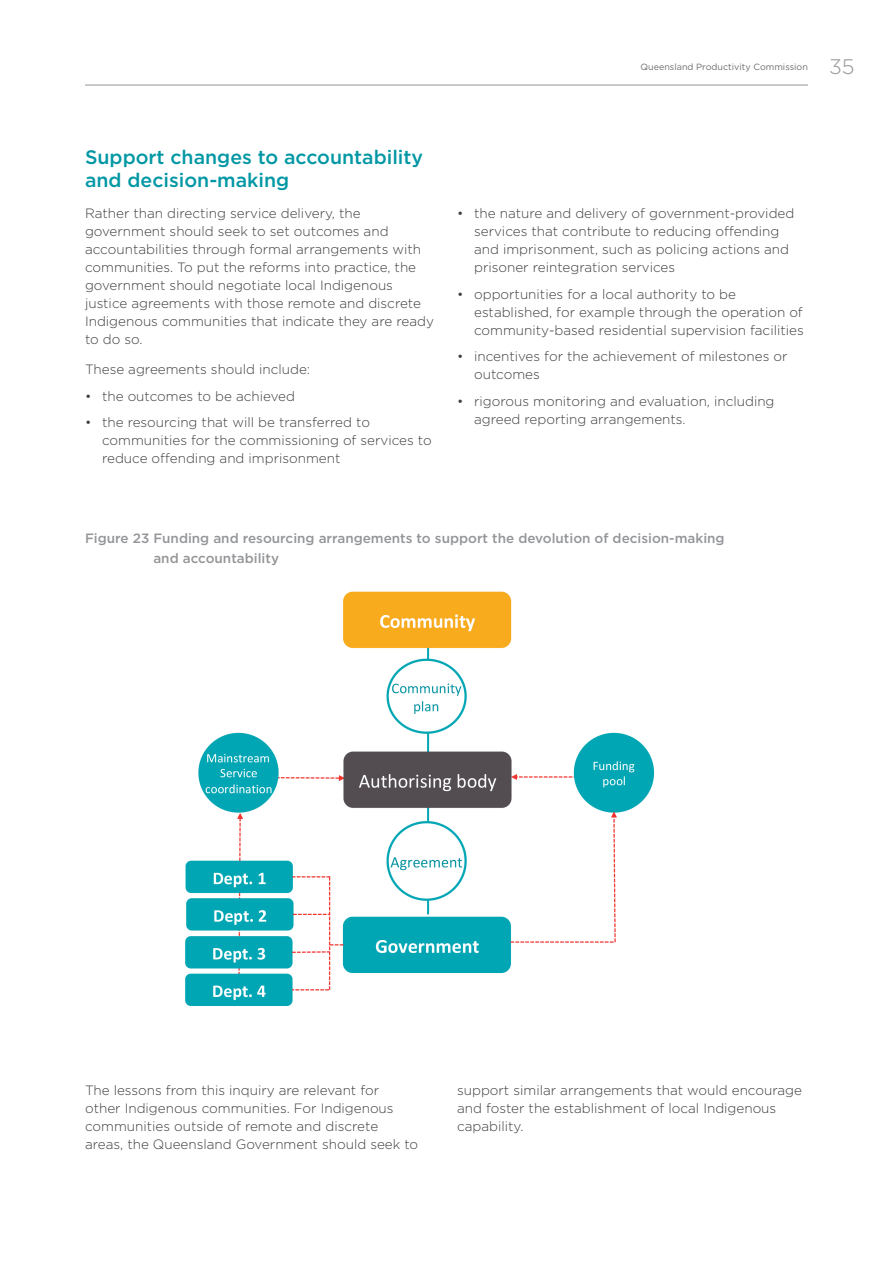
<style>
.page{position:relative;width:893px;height:1263px;background:#fff}
.page>*{position:absolute;margin:0;border:0;box-sizing:border-box;transform-origin:0 0}
.t1{font:300 21px "Gotham";color:#939598}
.Sub_heading{font:500 19.5px/22.5px "Gotham";color:#0097a4}
.Body_Copy{font:300 13.5px/18px "Gotham";color:#3e3e3f}
.Figure_heading{font:500 13.5px/19.5px "Gotham";color:#939598}
.t2{font:9px "Gotham";color:#6c6d70}
</style>
<div class="page">
<hr style="left:85px;top:85px;width:723px;height:1px;background:#939598">
<img style="left:185px;top:591px;width:470px;height:415px">
<p class="t2" style="left:641px;top:61px;width:169px">Queensland Productivity Commission</p>
<h1 class="t1" style="left:829px;top:53px;width:27px">35</h1>
<p class="Sub_heading" style="left:85px;top:146px;width:340px">Support changes to accountability and decision-making</p>
<p class="Body_Copy" style="left:85px;top:204px;width:350px">Rather than directing service delivery, the government should seek to set outcomes and accountabilities through formal arrangements with communities. To put the reforms into practice, the government should negotiate local Indigenous justice agreements with those remote and discrete Indigenous communities that indicate they are ready to do so.</p>
<p class="Body_Copy" style="left:85px;top:360px;width:227px">These agreements should include:</p>
<p class="Body_Copy" style="left:85px;top:387px;width:211px">• the outcomes to be achieved</p>
<p class="Body_Copy" style="left:102px;top:413px;width:331px;text-indent:-17px">• the resourcing that will be transferred to communities for the commissioning of services to reduce offending and imprisonment</p>
<p class="Body_Copy" style="left:474px;top:204px;width:322px;text-indent:-17px">• the nature and delivery of government-provided services that contribute to reducing offending and imprisonment, such as policing actions and prisoner reintegration services</p>
<p class="Body_Copy" style="left:474px;top:284px;width:331px;text-indent:-17px">• opportunities for a local authority to be established, for example through the operation of community-based residential supervision facilities</p>
<p class="Body_Copy" style="left:474px;top:347px;width:315px;text-indent:-17px">• incentives for the achievement of milestones or outcomes</p>
<p class="Body_Copy" style="left:474px;top:392px;width:302px;text-indent:-17px">• rigorous monitoring and evaluation, including agreed reporting arrangements.</p>
<p class="Figure_heading" style="left:153px;top:528px;width:573px;text-indent:-68px">Figure 23 Funding and resourcing arrangements to support the devolution of decision-making and accountability</p>
<p class="Body_Copy" style="left:85px;top:1081px;width:335px">The lessons from this inquiry are relevant for<br>other Indigenous communities. For Indigenous communities outside of remote and discrete areas, the Queensland Government should seek to</p>
<p class="Body_Copy" style="left:457px;top:1081px;width:346px">support similar arrangements that would encourage and foster the establishment of local Indigenous capability.</p>
</div>
